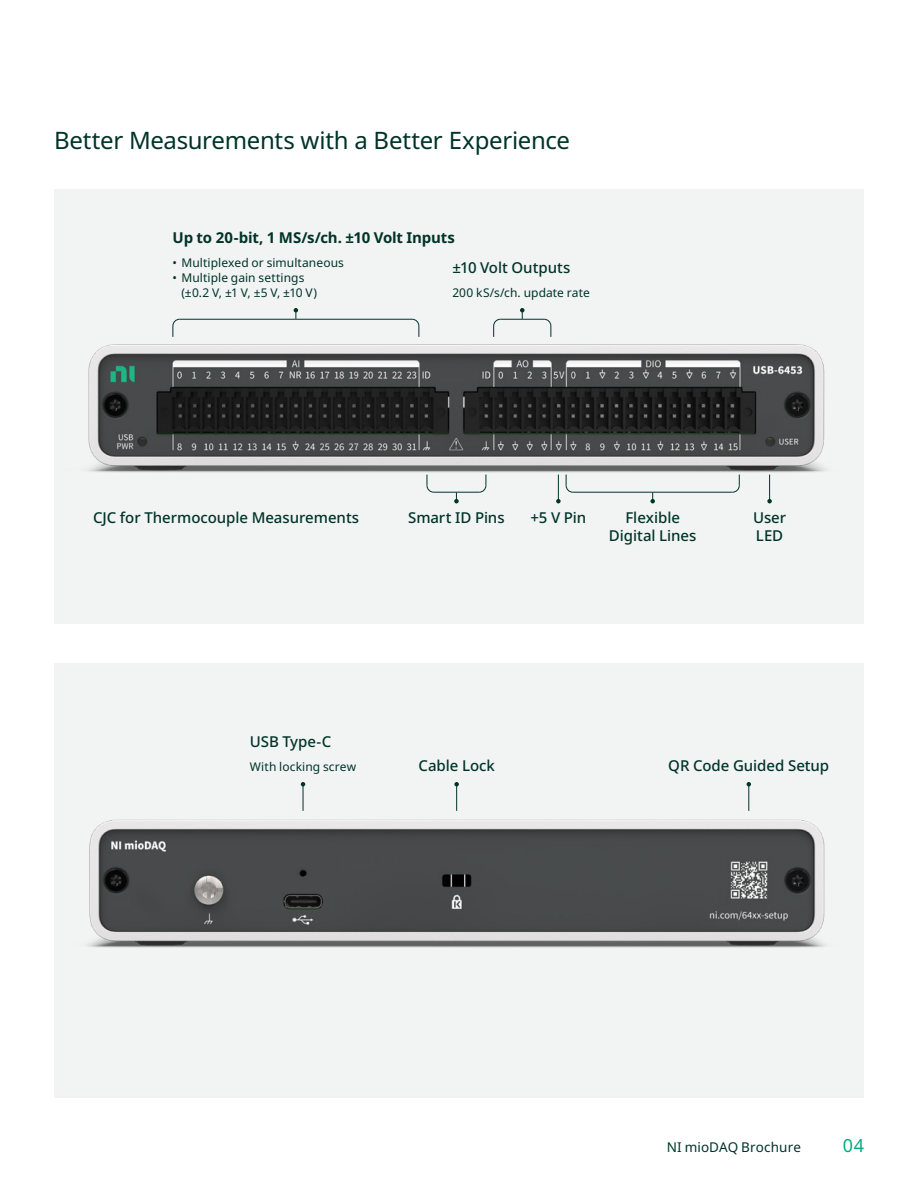
<style>
.page{position:relative;width:918px;height:1188px;background:#fff}
.page>*{position:absolute;margin:0;border:0;box-sizing:border-box;transform-origin:0 0}
.t1{font:24px "Noto Sans";letter-spacing:-.015em;color:#003427}
.t2{font:18px "Noto Sans";color:#00ac7e}
.t3{font:500 15px/18px "Noto Sans";letter-spacing:-.005em;color:#003427;text-align:center}
.t4{font:700 15px "Noto Sans";letter-spacing:-.01em;color:#003427}
.t5{font:13.5px "Noto Sans";letter-spacing:.01em;color:#003427}
.t6{font:12px/15px "Noto Sans";letter-spacing:.005em;color:#003427}
</style>
<div class="page">
<img style="left:54px;top:664px;width:810px;height:434px">
<img style="left:54px;top:189px;width:810px;height:434px">
<svg style="left:172px;top:318px;width:8px;height:19px"></svg>
<svg style="left:493px;top:318px;width:8px;height:19px"></svg>
<svg style="left:478px;top:475px;width:9px;height:18px"></svg>
<svg style="left:732px;top:475px;width:8px;height:18px"></svg>
<hr style="left:500px;top:319px;width:44px;height:1px;background:#003427">
<hr style="left:434px;top:492px;width:45px;height:1px;background:#003427">
<hr style="left:573px;top:492px;width:160px;height:1px;background:#003427">
<svg style="left:294px;top:308px;width:4px;height:11px"></svg>
<svg style="left:520px;top:308px;width:5px;height:11px"></svg>
<svg style="left:454px;top:493px;width:5px;height:10px"></svg>
<svg style="left:650px;top:493px;width:5px;height:10px"></svg>
<svg style="left:411px;top:318px;width:9px;height:19px"></svg>
<svg style="left:543px;top:318px;width:9px;height:19px"></svg>
<svg style="left:426px;top:475px;width:8px;height:18px"></svg>
<hr style="left:180px;top:319px;width:232px;height:1px;background:#003427">
<svg style="left:767px;top:475px;width:5px;height:28px"></svg>
<svg style="left:556px;top:475px;width:18px;height:28px"></svg>
<svg style="left:301px;top:782px;width:4px;height:29px"></svg>
<svg style="left:747px;top:782px;width:4px;height:29px"></svg>
<svg style="left:454px;top:782px;width:5px;height:29px"></svg>
<h1 class="t1" style="left:54px;top:123px;width:518px">Better Measurements with a Better Experience</h1>
<p class="t4" style="left:172px;top:227px;width:284px">Up to 20-bit, 1 MS/s/ch. ±10 Volt Inputs</p>
<p class="t6" style="left:172px;top:255px;width:173px">• Multiplexed or simultaneous</p>
<p class="t6" style="left:182px;top:270px;width:137px;text-indent:-9px">• Multiple gain settings (±0.2 V, ±1 V, ±5 V, ±10 V)</p>
<p class="t3" style="left:452px;top:259px;width:119px">±10 Volt Outputs</p>
<p class="t6" style="left:452px;top:285px;width:139px">200 kS/s/ch. update rate</p>
<p class="t3" style="left:93px;top:509px;width:268px">CJC for Thermocouple Measurements</p>
<p class="t3" style="left:408px;top:509px;width:98px">Smart ID Pins</p>
<p class="t3" style="left:530px;top:509px;width:57px">+5 V Pin</p>
<p class="t3" style="left:609px;top:509px;width:89px">Flexible<br>Digital Lines</p>
<p class="t3" style="left:753px;top:509px;width:35px;text-align:left">User<br>LED</p>
<p class="t3" style="left:250px;top:733px;width:83px">USB Type-C</p>
<p class="t6" style="left:250px;top:759px;width:108px">With locking screw</p>
<p class="t3" style="left:418px;top:757px;width:78px">Cable Lock</p>
<p class="t3" style="left:668px;top:757px;width:162px">QR Code Guided Setup</p>
<p class="t5" style="left:667px;top:1138px;width:136px">NI mioDAQ Brochure</p>
<p class="t2" style="left:843px;top:1133px;width:23px">04</p>
</div>
